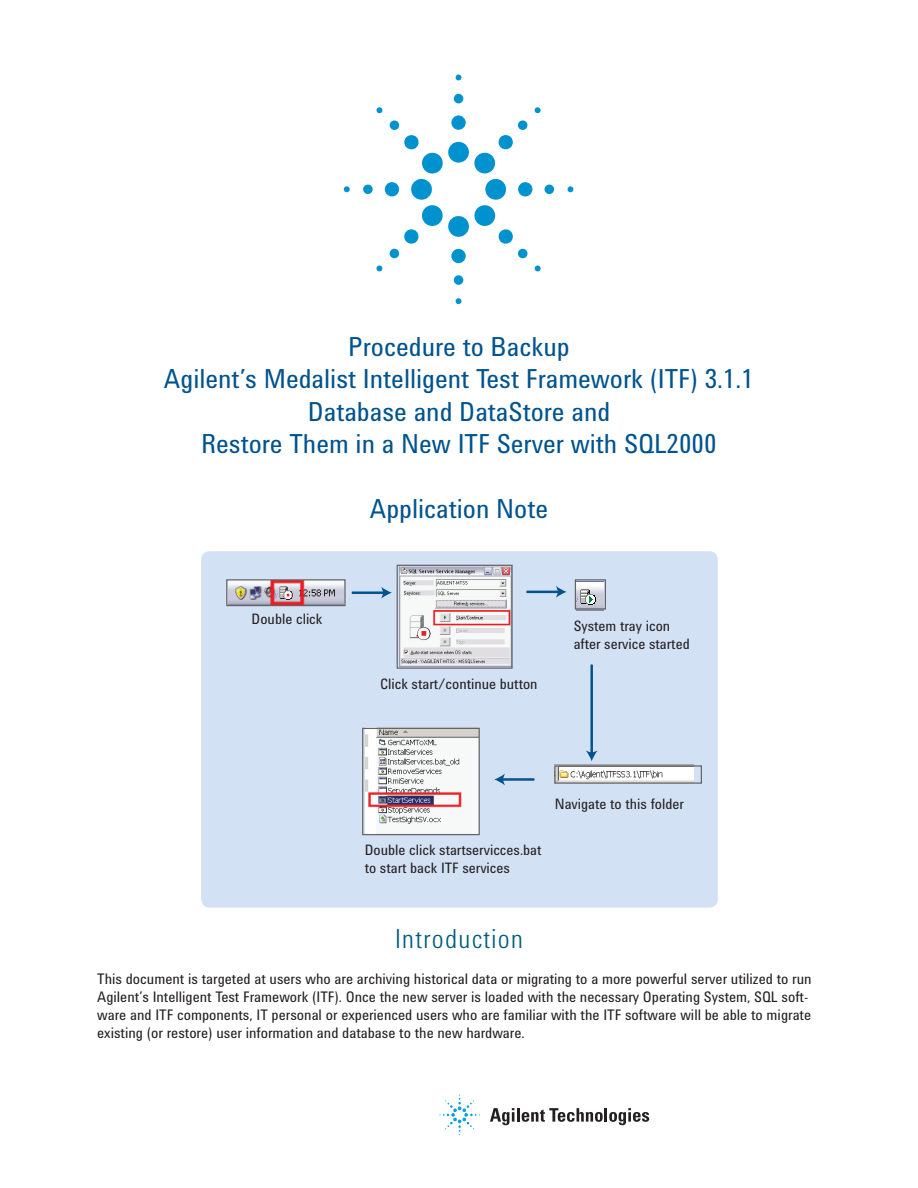
<style>
.page{position:relative;width:918px;height:1188px;background:#fff}
.page>*{position:absolute;margin:0;border:0;box-sizing:border-box;transform-origin:0 0}
.t1{font:27px/32.4px "Agilent Condensed CFF";color:#00538e;text-align:center}
.t2{font:300 27px "Agilent Condensed CFF";letter-spacing:.05em;color:#005c7e}
.t3{font:15px/18px "Agilent Condensed CFF";color:#231f20}
.t4{font:14.85px/17.7px "Agilent Condensed CFF";color:#231f20}
</style>
<div class="page">
<svg style="left:490px;top:1108px;width:24px;height:17px"></svg>
<hr style="left:517px;top:1108px;width:3px;height:14px;background:#231f20">
<svg style="left:522px;top:1108px;width:127px;height:17px"></svg>
<svg style="left:439px;top:1095px;width:41px;height:40px"></svg>
<div style="left:448px;top:142px;width:21px;height:21px;background:#0092cf;border-radius:50%"></div>
<div style="left:451px;top:115px;width:15px;height:15px;background:#0092cf;border-radius:50%"></div>
<div style="left:454px;top:94px;width:9px;height:9px;background:#0092cf;border-radius:50%"></div>
<svg style="left:456px;top:75px;width:5px;height:5px"></svg>
<div style="left:485px;top:179px;width:21px;height:21px;background:#0092cf;border-radius:50%"></div>
<div style="left:518px;top:182px;width:14px;height:14px;background:#0092cf;border-radius:50%"></div>
<div style="left:545px;top:185px;width:9px;height:9px;background:#0092cf;border-radius:50%"></div>
<svg style="left:568px;top:186px;width:5px;height:6px"></svg>
<div style="left:448px;top:216px;width:21px;height:21px;background:#0092cf;border-radius:50%"></div>
<div style="left:451px;top:249px;width:15px;height:14px;background:#0092cf;border-radius:50%"></div>
<div style="left:454px;top:275px;width:9px;height:10px;background:#0092cf;border-radius:50%"></div>
<svg style="left:456px;top:298px;width:5px;height:6px"></svg>
<div style="left:411px;top:179px;width:21px;height:21px;background:#0092cf;border-radius:50%"></div>
<div style="left:385px;top:182px;width:14px;height:14px;background:#0092cf;border-radius:50%"></div>
<div style="left:363px;top:185px;width:10px;height:9px;background:#0092cf;border-radius:50%"></div>
<svg style="left:344px;top:186px;width:6px;height:6px"></svg>
<svg style="left:474px;top:120px;width:54px;height:54px"></svg>
<svg style="left:534px;top:107px;width:7px;height:6px"></svg>
<svg style="left:474px;top:205px;width:54px;height:54px"></svg>
<svg style="left:534px;top:265px;width:7px;height:7px"></svg>
<svg style="left:389px;top:205px;width:54px;height:54px"></svg>
<svg style="left:376px;top:265px;width:7px;height:7px"></svg>
<svg style="left:389px;top:120px;width:54px;height:54px"></svg>
<svg style="left:376px;top:107px;width:7px;height:7px"></svg>
<div style="left:201px;top:551px;width:517px;height:357px;background:#d3e1f4;border-radius:9px"></div>
<svg style="left:226px;top:564px;width:476px;height:272px"></svg>
<hr style="left:352px;top:591px;width:32px;height:3px;background:#00538e">
<svg style="left:381px;top:587px;width:11px;height:12px"></svg>
<hr style="left:527px;top:591px;width:32px;height:2px;background:#00538e">
<svg style="left:556px;top:586px;width:11px;height:12px"></svg>
<hr style="left:502px;top:778px;width:32px;height:3px;background:#00538e">
<svg style="left:494px;top:774px;width:11px;height:11px"></svg>
<hr style="left:590px;top:665px;width:3px;height:89px;background:#00538e">
<svg style="left:586px;top:751px;width:12px;height:10px"></svg>
<h1 class="t1" style="left:164px;top:333px;width:592px">Procedure to Backup<br>Agilent’s Medalist Intelligent Test Framework (ITF) 3.1.1<br>Database and DataStore and<br>Restore Them in a New ITF Server with SQL2000</h1>
<p class="t4" style="left:252px;top:612px;width:72px">Double click</p>
<h1 class="t1" style="left:370px;top:495px;width:180px">Application Note</h1>
<p class="t4" style="left:380px;top:676px;width:159px">Click start/continue button</p>
<p class="t4" style="left:574px;top:619px;width:118px">System tray icon after service started</p>
<p class="t4" style="left:365px;top:843px;width:178px">Double click startservicces.bat to start back ITF services</p>
<p class="t4" style="left:555px;top:797px;width:131px">Navigate to this folder</p>
<h1 class="t2" style="left:395px;top:929px;width:129px">Introduction</h1>
<p class="t3" style="left:97px;top:972px;width:716px">This document is targeted at users who are archiving historical data or migrating to a more powerful server utilized to run Agilent’s Intelligent Test Framework (ITF). Once the new server is loaded with the necessary Operating System, SQL soft&shy;ware and ITF components, IT personal or experienced users who are familiar with the ITF software will be able to migrate existing (or restore) user information and database to the new hardware.</p>
</div>
